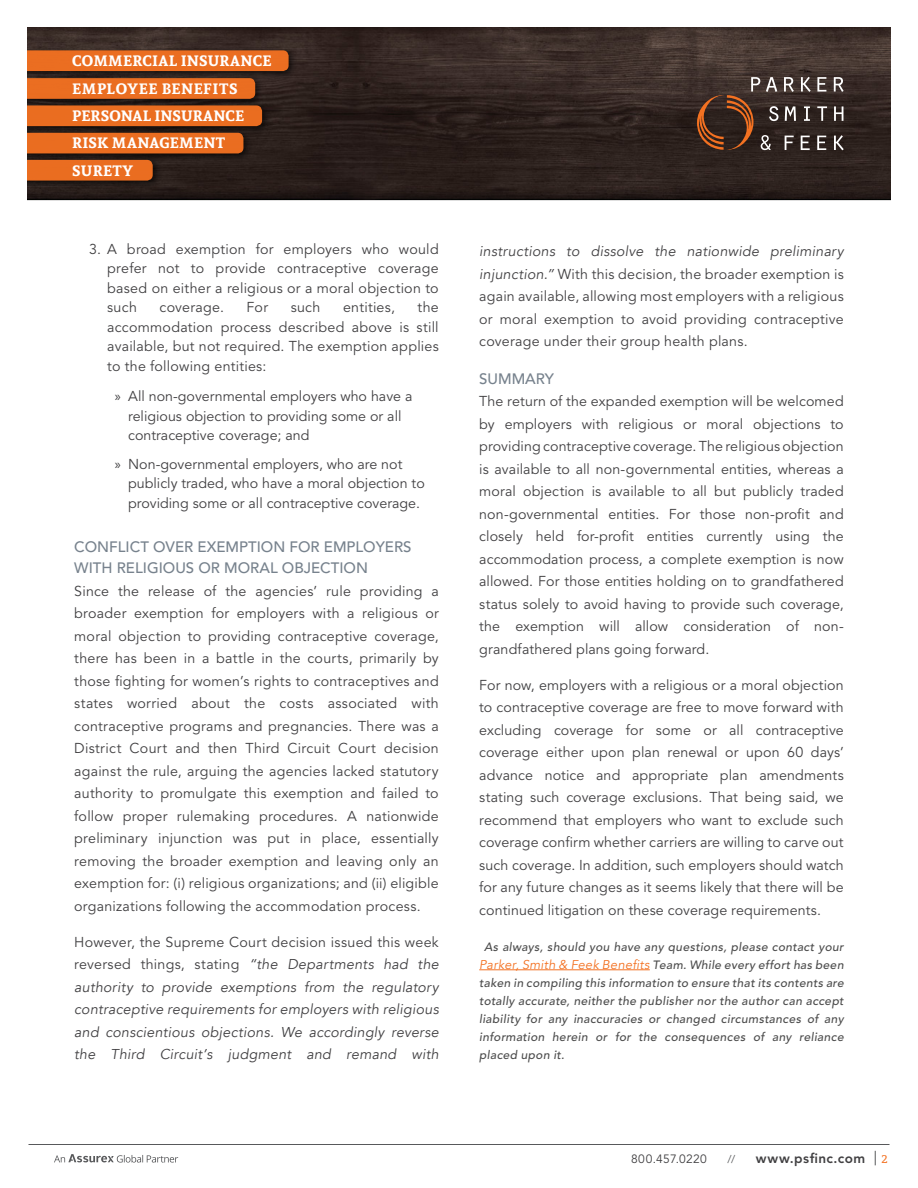
<style>
.page{position:relative;width:918px;height:1188px;background:#fff}
.page>*{position:absolute;margin:0;border:0;box-sizing:border-box;transform-origin:0 0}
.t1{font:700 15px/27.3px "Andada";letter-spacing:.015em;color:#fff}
.t2{font:500 15px/21px "Avenir LT Std";color:#77828d}
.t3{font:14.25px/22.5px "Avenir LT Std";letter-spacing:.01em;color:#414042;text-align:justify}
.t4{font:italic 14.25px/22.5px "Avenir LT Com";letter-spacing:.015em;color:#414042;text-align:justify}
.t5{font:800 13.5px "Avenir LT Std";letter-spacing:.04em;color:#414042}
.t6{font:italic 500 12px/18px "Avenir LT Std";letter-spacing:.03em;color:#4c4c4c;text-align:justify}
.t7{font:12px "Avenir LT Std";letter-spacing:.03em;color:#414042}
.t8{font:12px "Andada";color:#f37121}
.t9{font:11.25px "Avenir LT Std";color:#58595b}
.s1{font-family:"Myriad Pro"}
.s2{font-family:"Avenir LT Com";font-style:italic}
.s3{font-family:"Avenir LT Com";font-weight:400;font-size:12.75px;color:#f37121}
</style>
<div class="page">
<hr style="left:28px;top:1144px;width:862px;height:1px;background:#58595b">
<svg style="left:54px;top:1154px;width:124px;height:9px"></svg>
<svg style="left:875px;top:1151px;width:1px;height:14px"></svg>
<hr style="left:479px;top:969px;width:171px;height:1px;background:#f37121">
<svg style="left:27px;top:27px;width:864px;height:174px;background:#4e3223"></svg>
<p class="t1" style="left:72px;top:47px;width:201px">COMMERCIAL INSURANCE<br>EMPLOYEE BENEFITS<br>PERSONAL INSURANCE<br>RISK MANAGEMENT<br>SURETY</p>
<p class="t3" style="left:107px;top:240px;width:333px;line-height:19.5px;text-indent:-18px">3. A broad exemption for employers who would prefer not to provide contraceptive coverage based on either a religious or a moral objection to such</p>
<p class="t3" style="left:107px;top:298px;width:333px;line-height:19.5px;text-indent:310px">the accommodation process described above is still available, but not required. The exemption applies to the following entities:</p>
<p class="t3" style="left:128px;top:387px;width:286px;line-height:19.5px;text-align:left;text-indent:-13px"><span class="s1">»</span> All non-governmental employers who have a religious objection to providing some or all contraceptive coverage; and</p>
<p class="t3" style="left:128px;top:454px;width:298px;line-height:19.5px;text-align:left;text-indent:-13px"><span class="s1">»</span> Non-governmental employers, who are not publicly traded, who have a moral objection to providing some or all contraceptive coverage.</p>
<p class="t2" style="left:74px;top:537px;width:339px">CONFLICT OVER EXEMPTION FOR EMPLOYERS<br>WITH RELIGIOUS OR MORAL OBJECTION</p>
<p class="t3" style="left:74px;top:580px;width:366px">Since the release of the agencies’ rule providing a broader exemption for employers with a religious or moral objection to providing contraceptive coverage, there has been in a battle in the courts, primarily by those fighting for women’s rights to contraceptives and states worried about the costs associated with contraceptive programs and pregnancies. There was a District Court and then Third Circuit Court decision against the rule, arguing the agencies lacked statutory authority to promulgate this exemption and failed to follow proper rulemaking procedures. A nationwide preliminary injunction was put in place, essentially removing the broader exemption and leaving only an exemption for: (i) religious organizations; and (ii) eligible organizations following the accommodation process.</p>
<p class="t3" style="left:74px;top:931px;width:366px">However, the Supreme Court decision issued this week reversed things, stating <span class="s2">“the Departments had the</span></p>
<p class="t4" style="left:74px;top:976px;width:366px">authority to provide exemptions from the regulatory contraceptive requirements for employers with religious and conscientious objections. We accordingly reverse the Third Circuit’s judgment and remand with</p>
<p class="t3" style="left:160px;top:297px;width:66px">coverage.</p>
<p class="t3" style="left:247px;top:297px;width:23px">For</p>
<p class="t3" style="left:291px;top:297px;width:31px">such</p>
<p class="t3" style="left:343px;top:297px;width:53px">entities,</p>
<p class="t4" style="left:479px;top:240px;width:366px">instructions to dissolve the nationwide preliminary</p>
<p class="t3" style="left:479px;top:263px;width:366px"><span class="s2">injunction.”</span> With this decision, the broader exemption is again available, allowing most employers with a religious or moral exemption to avoid providing contraceptive coverage under their group health plans.</p>
<p class="t2" style="left:479px;top:369px;width:76px">SUMMARY</p>
<p class="t3" style="left:479px;top:391px;width:366px">The return of the expanded exemption will be welcomed by employers with religious or moral objections to providing contraceptive coverage. The religious objection is available to all non-governmental entities, whereas a moral objection is available to all but publicly traded non-governmental entities. For those non-profit and closely held for-profit entities currently using the accommodation process, a complete exemption is now allowed. For those entities holding on to grandfathered status solely to avoid having to provide such coverage, the exemption will allow consideration of non&shy;grandfathered plans going forward.</p>
<p class="t3" style="left:479px;top:674px;width:366px">For now, employers with a religious or a moral objection to contraceptive coverage are free to move forward with excluding coverage for some or all contraceptive coverage either upon plan renewal or upon 60 days’ advance notice and appropriate plan amendments stating such coverage exclusions. That being said, we recommend that employers who want to exclude such coverage confirm whether carriers are willing to carve out such coverage. In addition, such employers should watch for any future changes as it seems likely that there will be continued litigation on these coverage requirements.</p>
<p class="t6" style="left:479px;top:938px;width:366px;text-indent:5px">As always, should you have any questions, please contact your <span class="s3">Parker, Smith &amp; Feek Benefits</span> Team. While every effort has been taken in compiling this information to ensure that its contents are totally accurate, neither the publisher nor the author can accept liability for any inaccuracies or changed circumstances of any information herein or for the consequences of any reliance placed upon it.</p>
<p class="t7" style="left:631px;top:1152px;width:77px">800.457.0220</p>
<p class="t9" style="left:727px;top:1152px;width:9px">//</p>
<p class="t5" style="left:756px;top:1150px;width:111px">www.psfinc.com</p>
<p class="t8" style="left:881px;top:1151px;width:8px">2</p>
</div>
